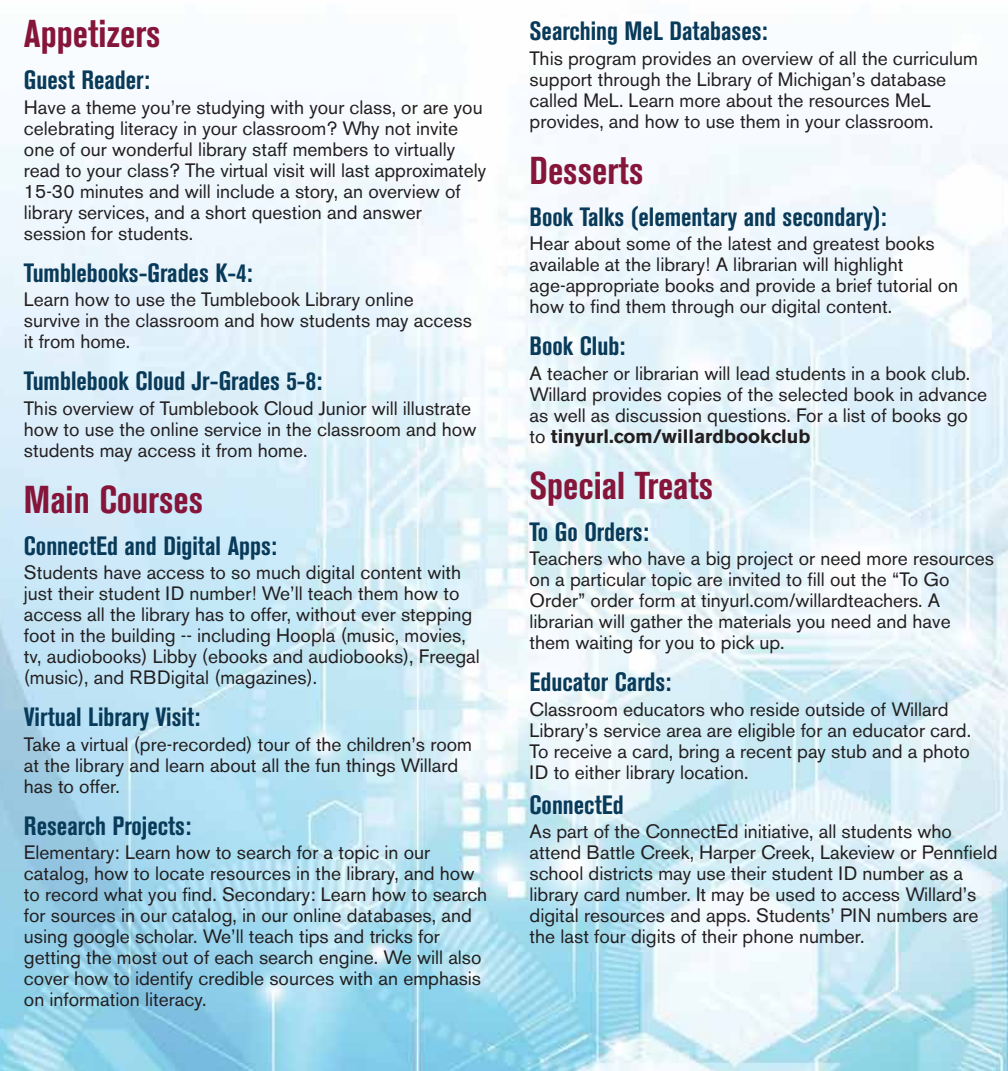
<style>
.page{position:relative;width:1008px;height:1071px;background:#fff}
.page>*{position:absolute;margin:0;border:0;box-sizing:border-box;transform-origin:0 0}
.t1{font:700 condensed 38.5px "Akzidenz Grotesk BE";color:#86153a}
.t2{font:700 condensed 26.25px "Akzidenz Grotesk BE";color:#083a59}
.t3{font:19.25px/21px "Akzidenz Grotesk BE";color:#231f20}
.s1{font-weight:700}
</style>
<div class="page">
<img style="left:0;top:125px;width:1008px;height:946px">
<h1 class="t1" style="left:24px;top:12px;width:138px">Appetizers</h1>
<h2 class="t2" style="left:24px;top:65px;width:128px">Guest Reader:</h2>
<p class="t3" style="left:24px;top:97px;width:464px">Have a theme you’re studying with your class, or are you celebrating literacy in your classroom? Why not invite one of our wonderful library staff members to virtually read to your class? The virtual visit will last approximately 15-30 minutes and will include a story, an overview of library services, and a short question and answer session for students.</p>
<h2 class="t2" style="left:24px;top:258px;width:230px">Tumblebooks-Grades K-4:</h2>
<p class="t3" style="left:24px;top:289px;width:450px">Learn how to use the Tumblebook Library online survive in the classroom and how students may access it from home.</p>
<h2 class="t2" style="left:24px;top:366px;width:300px">Tumblebook Cloud Jr-Grades 5-8:</h2>
<p class="t3" style="left:24px;top:398px;width:454px">This overview of Tumblebook Cloud Junior will illustrate how to use the online service in the classroom and how students may access it from home.</p>
<h1 class="t1" style="left:24px;top:477px;width:181px">Main Courses</h1>
<h2 class="t2" style="left:24px;top:531px;width:254px">ConnectEd and Digital Apps:</h2>
<p class="t3" style="left:24px;top:562px;width:457px">Students have access to so much digital content with just their student ID number! We’ll teach them how to access all the library has to offer, without ever stepping foot in the building -- including Hoopla (music, movies, tv, audiobooks) Libby (ebooks and audiobooks), Freegal (music), and RBDigital (magazines).</p>
<h2 class="t2" style="left:24px;top:702px;width:178px">Virtual Library Visit:</h2>
<p class="t3" style="left:24px;top:734px;width:450px">Take a virtual (pre-recorded) tour of the children’s room at the library and learn about all the fun things Willard has to offer.</p>
<h2 class="t2" style="left:24px;top:811px;width:169px">Research Projects:</h2>
<p class="t3" style="left:24px;top:842px;width:465px">Elementary: Learn how to search for a topic in our catalog, how to locate resources in the library, and how to record what you find. Secondary: Learn how to search for sources in our catalog, in our online databases, and using google scholar. We’ll teach tips and tricks for getting the most out of each search engine. We will also cover how to identify credible sources with an emphasis on information literacy.</p>
<h2 class="t2" style="left:530px;top:16px;width:240px">Searching MeL Databases:</h2>
<p class="t3" style="left:530px;top:48px;width:450px">This program provides an overview of all the curriculum support through the Library of Michigan’s database called MeL. Learn more about the resources MeL provides, and how to use them in your classroom.</p>
<h1 class="t1" style="left:530px;top:148px;width:115px">Desserts</h1>
<h2 class="t2" style="left:530px;top:202px;width:358px">Book Talks (elementary and secondary):</h2>
<p class="t3" style="left:530px;top:233px;width:430px">Hear about some of the latest and greatest books available at the library! A librarian will highlight age-appropriate books and provide a brief tutorial on how to find them through our digital content.</p>
<h2 class="t2" style="left:530px;top:331px;width:97px">Book Club:</h2>
<p class="t3" style="left:530px;top:363px;width:459px">A teacher or librarian will lead students in a book club.<br>Willard provides copies of the selected book in advance as well as discussion questions. For a list of books go to <span class="s1">tinyurl.com/willardbookclub</span></p>
<h1 class="t1" style="left:530px;top:463px;width:185px">Special Treats</h1>
<h2 class="t2" style="left:530px;top:517px;width:121px">To Go Orders:</h2>
<p class="t3" style="left:530px;top:548px;width:466px">Teachers who have a big project or need more resources on a particular topic are invited to fill out the “To Go Order” order form at tinyurl.com/willardteachers. A librarian will gather the materials you need and have them waiting for you to pick up.</p>
<h2 class="t2" style="left:530px;top:667px;width:143px">Educator Cards:</h2>
<p class="t3" style="left:530px;top:699px;width:443px">Classroom educators who reside outside of Willard Library’s service area are eligible for an educator card.<br>To receive a card, bring a recent pay stub and a photo ID to either library location.</p>
<h2 class="t2" style="left:530px;top:790px;width:96px">ConnectEd</h2>
<p class="t3" style="left:530px;top:821px;width:470px">As part of the ConnectEd initiative, all students who attend Battle Creek, Harper Creek, Lakeview or Pennfield school districts may use their student ID number as a library card number. It may be used to access Willard’s digital resources and apps. Students’ PIN numbers are the last four digits of their phone number.</p>
</div>
